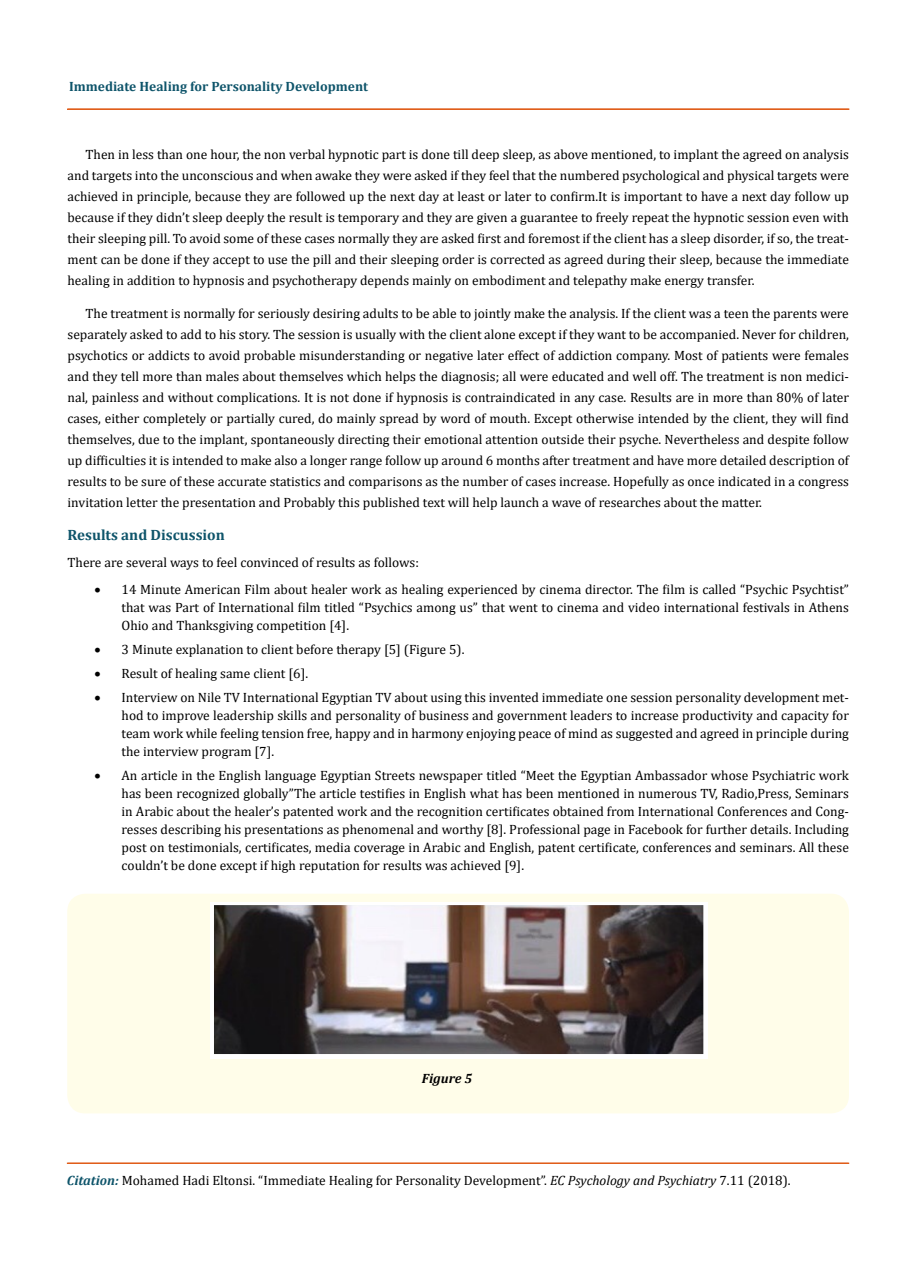
<style>
.page{position:relative;width:917px;height:1280px;background:#fff}
.page>*{position:absolute;margin:0;border:0;box-sizing:border-box;transform-origin:0 0}
.t1{font:700 15px "Cambria";color:#0e546a}
.t2{font:13.5px/21px "Cambria";color:#000;text-align:justify}
.t3{font:700 13.5px "Cambria";color:#0e546a}
.t4{font:italic 700 13.5px "Cambria";color:#000}
.s1{font-weight:700;font-style:italic;color:#0e546a}
.s2{font-style:italic}
</style>
<div class="page">
<div style="left:67px;top:109px;width:782px;height:1px;border:1px solid #e05d1a"></div>
<hr style="left:67px;top:1162px;width:781px;height:1px;background:#e05d1a">
<div style="left:67px;top:893px;width:782px;height:220px;background:#fffde9;border-radius:18px"></div>
<img style="left:210px;top:902px;width:497px;height:156px">
<p class="t3" style="left:69px;top:77px;width:300px">Immediate Healing for Personality Development</p>
<p class="t2" style="left:68px;top:143px;width:783px;text-indent:18px">Then in less than one hour, the non verbal hypnotic part is done till deep sleep, as above mentioned, to implant the agreed on analysis and targets into the unconscious and when awake they were asked if they feel that the numbered psychological and physical targets were achieved in principle, because they are followed up the next day at least or later to confirm.It is important to have a next day follow up because if they didn’t sleep deeply the result is temporary and they are given a guarantee to freely repeat the hypnotic session even with their sleeping pill. To avoid some of these cases normally they are asked first and foremost if the client has a sleep disorder, if so, the treat&shy;ment can be done if they accept to use the pill and their sleeping order is corrected as agreed during their sleep, because the immediate healing in addition to hypnosis and psychotherapy depends mainly on embodiment and telepathy make energy transfer.</p>
<p class="t2" style="left:68px;top:302px;width:783px;text-indent:18px">The treatment is normally for seriously desiring adults to be able to jointly make the analysis. If the client was a teen the parents were separately asked to add to his story. The session is usually with the client alone except if they want to be accompanied. Never for children, psychotics or addicts to avoid probable misunderstanding or negative later effect of addiction company. Most of patients were females and they tell more than males about themselves which helps the diagnosis; all were educated and well off. The treatment is non medici&shy;nal, painless and without complications. It is not done if hypnosis is contraindicated in any case. Results are in more than 80% of later cases, either completely or partially cured, do mainly spread by word of mouth. Except otherwise intended by the client, they will find themselves, due to the implant, spontaneously directing their emotional attention outside their psyche. Nevertheless and despite follow up difficulties it is intended to make also a longer range follow up around 6 months after treatment and have more detailed description of results to be sure of these accurate statistics and comparisons as the number of cases increase. Hopefully as once indicated in a congress invitation letter the presentation and Probably this published text will help launch a wave of researches about the matter.</p>
<p class="t1" style="left:68px;top:524px;width:159px">Results and Discussion</p>
<p class="t2" style="left:68px;top:551px;width:353px">There are several ways to feel convinced of results as follows:</p>
<p class="t2" style="left:122px;top:580px;width:729px;line-height:18px;text-indent:-27px">• 14 Minute American Film about healer work as healing experienced by cinema director. The film is called “Psychic Psychtist” that was Part of International film titled “Psychics among us” that went to cinema and video international festivals in Athens Ohio and Thanksgiving competition [4].</p>
<p class="t2" style="left:94px;top:638px;width:371px">• 3 Minute explanation to client before therapy [5] (Figure 5).</p>
<p class="t2" style="left:94px;top:662px;width:215px">• Result of healing same client [6].</p>
<p class="t2" style="left:122px;top:688px;width:729px;line-height:18px;text-indent:-27px">• Interview on Nile TV International Egyptian TV about using this invented immediate one session personality development met&shy;hod to improve leadership skills and personality of business and government leaders to increase productivity and capacity for team work while feeling tension free, happy and in harmony enjoying peace of mind as suggested and agreed in principle during the interview program [7].</p>
<p class="t2" style="left:122px;top:766px;width:729px;line-height:18px;text-indent:-27px">• An article in the English language Egyptian Streets newspaper titled “Meet the Egyptian Ambassador whose Psychiatric work has been recognized globally”The article testifies in English what has been mentioned in numerous TV, Radio,Press, Seminars in Arabic about the healer’s patented work and the recognition certificates obtained from International Conferences and Cong&shy;resses describing his presentations as phenomenal and worthy [8]. Professional page in Facebook for further details. Including post on testimonials, certificates, media coverage in Arabic and English, patent certificate, conferences and seminars. All these couldn’t be done except if high reputation for results was achieved [9].</p>
<p class="t4" style="left:422px;top:1068px;width:52px">Figure 5</p>
<p class="t2" style="left:67px;top:1169px;width:725px"><span class="s1">Citation:</span> Mohamed Hadi Eltonsi. “Immediate Healing for Personality Development”. <span class="s2">EC Psychology and Psychiatry</span> 7.11 (2018).</p>
</div>
